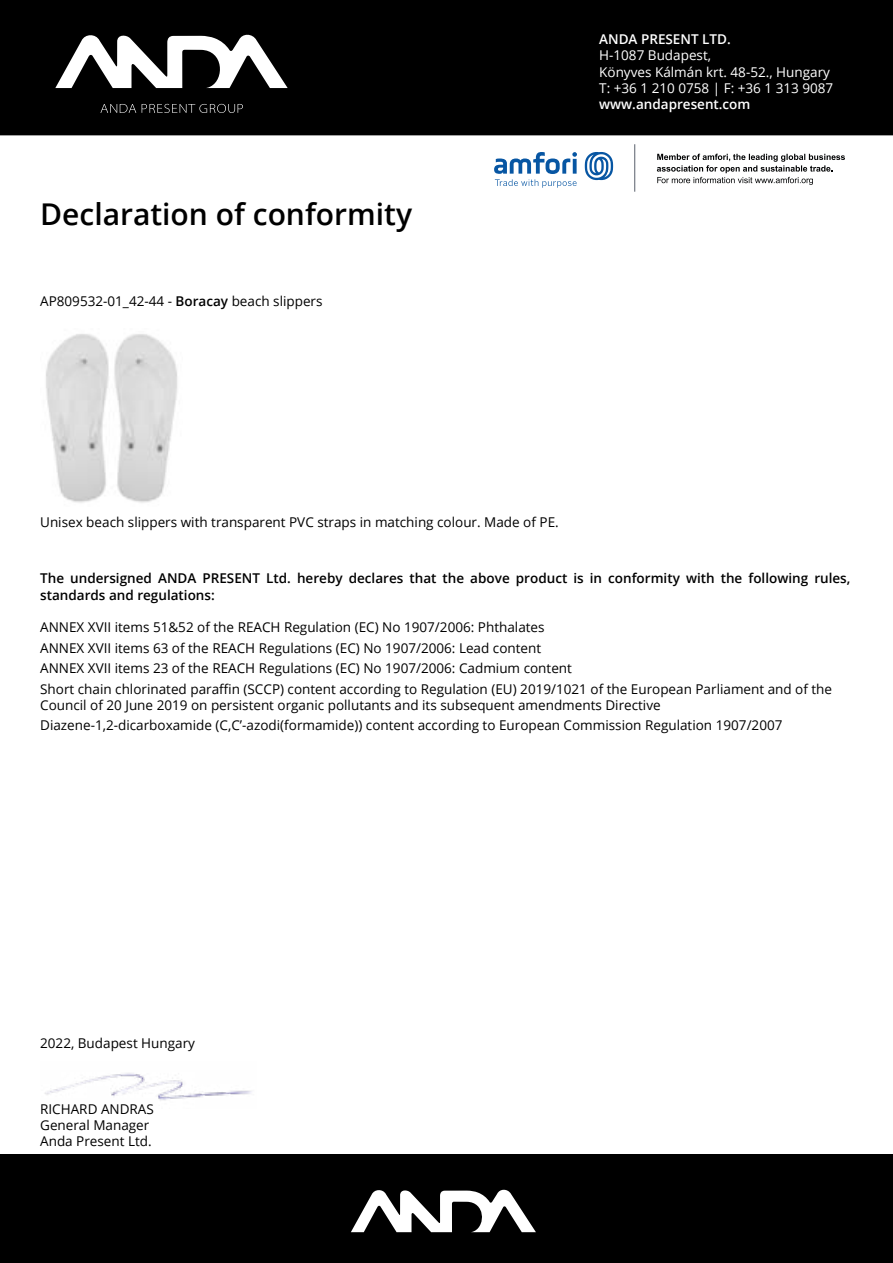
<style>
.page{position:relative;width:893px;height:1263px;background:#fff}
.page>*{position:absolute;margin:0;border:0;box-sizing:border-box;transform-origin:0 0}
.t1{font:600 30px "Open Sans";color:#000}
.t2{font:13.5px/20.4px "Open Sans";color:#000}
.t3{font:600 13.5px/16.2px "Open Sans";color:#000}
.t4{font:13.5px/16.2px "Open Sans";color:#fff}
.t5{font:600 13.5px "Open Sans";color:#fff}
.s1{font-weight:600}
</style>
<div class="page">
<div style="left:0;top:0;width:893px;height:135px;background:#000"></div>
<div style="left:0;top:1154px;width:893px;height:109px;background:#000"></div>
<svg style="left:55px;top:34px;width:233px;height:54px"></svg>
<svg style="left:100px;top:104px;width:143px;height:9px"></svg>
<img style="left:46px;top:334px;width:132px;height:169px">
<svg style="left:351px;top:1189px;width:185px;height:43px"></svg>
<svg style="left:585px;top:152px;width:28px;height:28px"></svg>
<svg style="left:494px;top:152px;width:83px;height:36px"></svg>
<hr style="left:634px;top:144px;width:1px;height:47px;background:#686e79">
<svg style="left:657px;top:154px;width:188px;height:31px"></svg>
<img style="left:45px;top:1073px;width:207px;height:28px">
<h1 class="t1" style="left:40px;top:193px;width:373px">Declaration of conformity</h1>
<p class="t2" style="left:40px;top:290px;width:284px">AP809532-01_42-44 - <span class="s1">Boracay</span> beach slippers</p>
<p class="t5" style="left:599px;top:30px;width:133px">ANDA PRESENT LTD.</p>
<p class="t4" style="left:599px;top:47px;width:236px">H-1087 Budapest,<br>Könyves Kálmán krt. 48-52., Hungary<br>T: +36 1 210 0758 | F: +36 1 313 9087</p>
<p class="t5" style="left:599px;top:95px;width:153px">www.andapresent.com</p>
<p class="t2" style="left:40px;top:511px;width:520px">Unisex beach slippers with transparent PVC straps in matching colour. Made of PE.</p>
<p class="t3" style="left:40px;top:570px;width:812px">The undersigned ANDA PRESENT Ltd. hereby declares that the above product is in conformity with the following rules, standards and regulations:</p>
<p class="t2" style="left:40px;top:617px;width:793px">ANNEX XVII items 51&amp;52 of the REACH Regulation (EC) No 1907/2006: Phthalates<br>ANNEX XVII items 63 of the REACH Regulations (EC) No 1907/2006: Lead content<br>ANNEX XVII items 23 of the REACH Regulations (EC) No 1907/2006: Cadmium content<br>Short chain chlorinated paraffin (SCCP) content according to Regulation (EU) 2019/1021 of the European Parliament and of the</p>
<p class="t2" style="left:40px;top:694px;width:744px">Council of 20 June 2019 on persistent organic pollutants and its subsequent amendments Directive<br>Diazene-1,2-dicarboxamide (C,C’-azodi(formamide)) content according to European Commission Regulation 1907/2007</p>
<p class="t2" style="left:40px;top:1032px;width:156px">2022, Budapest Hungary</p>
<p class="t2" style="left:40px;top:1100px;width:115px;line-height:16.2px">RICHARD ANDRAS<br>General Manager<br>Anda Present Ltd.</p>
</div>
